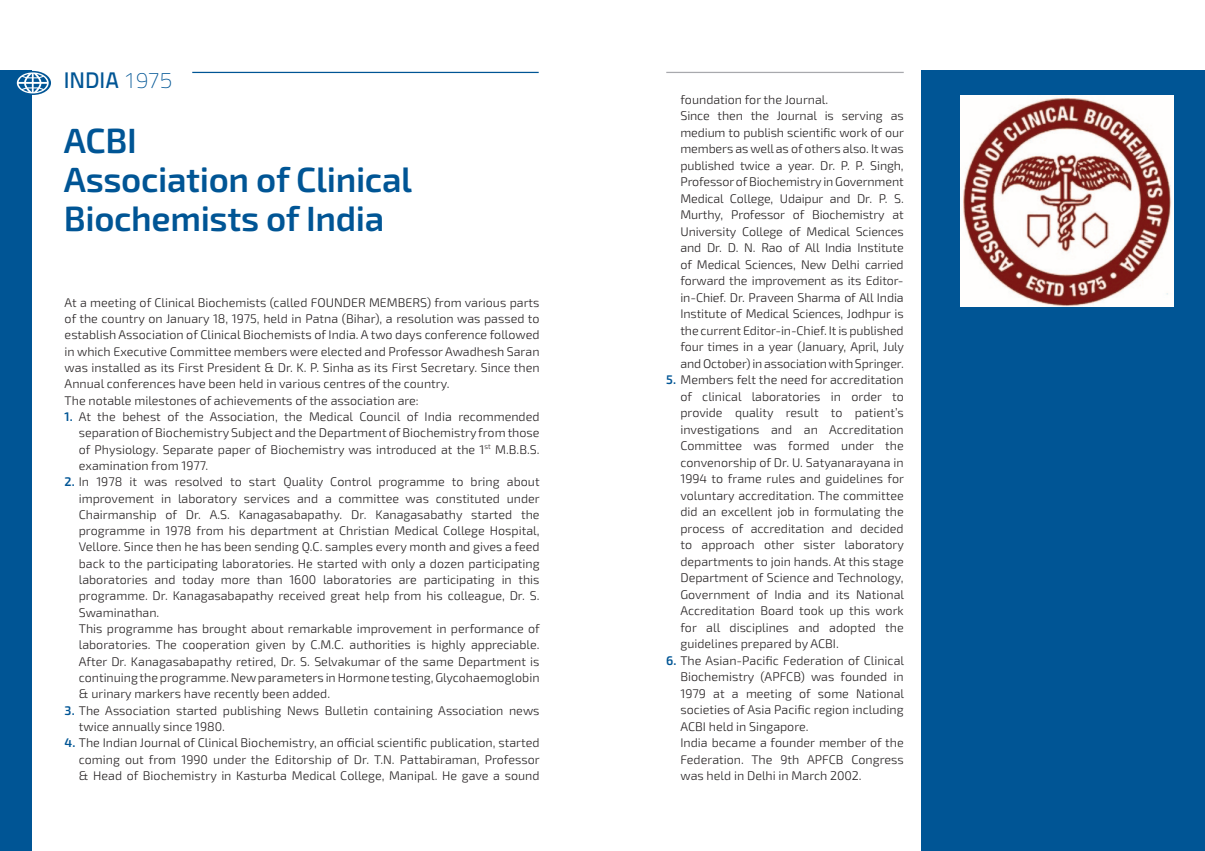
<style>
.page{position:relative;width:1205px;height:851px;background:#fff}
.page>*{position:absolute;margin:0;border:0;box-sizing:border-box;transform-origin:0 0}
.t1{font:600 35px/38.8px "Exo 2.0";letter-spacing:-.01em;color:#005595}
.t2{font:22.5px "Titillium Text 14 L 600 wt";color:#005595}
.t3{font:300 12.5px/16.5px "Exo 2.0";color:#231f20}
.s1{font-family:"Titillium Text 14 L";font-weight:700}
.s2{font-weight:600;color:#005595}
</style>
<div class="page">
<div style="left:921px;top:71px;width:284px;height:779px;background:#005595"></div>
<div style="left:0;top:71px;width:32px;height:779px;background:#005595"></div>
<svg style="left:15px;top:71px;width:36px;height:24px"></svg>
<svg style="left:17px;top:72px;width:32px;height:21px"></svg>
<hr style="left:192px;top:72px;width:347px;height:1px;background:#005595">
<hr style="left:666px;top:72px;width:238px;height:1px;background:#a8a9ad">
<img style="left:960px;top:96px;width:213px;height:210px">
<h2 class="t2" style="left:64px;top:66px;width:110px">INDIA <span class="s1">1975</span></h2>
<h1 class="t1" style="left:64px;top:122px;width:350px">ACBI<br>Association of Clinical<br>Biochemists of India</h1>
<p class="t3" style="left:65px;top:294px;width:476px">At a meeting of Clinical Biochemists (called FOUNDER MEMBERS) from various parts of the country on January 18, 1975, held in Patna (Bihar), a resolution was passed to establish Association of Clinical Biochemists of India. A two days conference followed in which Executive Committee members were elected and Professor Awadhesh Saran was installed as its First President &amp; Dr. K. P. Sinha as its First Secretary. Since then Annual conferences have been held in various centres of the country.<br>The notable milestones of achievements of the association are:</p>
<p class="t3" style="left:79px;top:408px;width:462px;text-align:justify;text-indent:-14px"><span class="s2">1.</span> At the behest of the Association, the Medical Council of India recommended separation of Biochemistry Subject and the Department of Biochemistry from those of Physiology. Separate paper of Biochemistry was introduced at the 1<sup>st</sup> M.B.B.S. examination from 1977.</p>
<p class="t3" style="left:79px;top:474px;width:462px;text-indent:-14px"><span class="s2">2.</span> In 1978 it was resolved to start Quality Control programme to bring about improvement in laboratory services and a committee was constituted under Chairmanship of Dr. A.S. Kanagasabapathy. Dr. Kanagasabathy started the programme in 1978 from his department at Christian Medical College Hospital, Vellore. Since then he has been sending Q.C. samples every month and gives a feed back to the participating laboratories. He started with only a dozen participating laboratories and today more than 1600 laboratories are participating in this programme. Dr. Kanagasabapathy received great help from his colleague, Dr. S.<br>Swaminathan.<br>This programme has brought about remarkable improvement in performance of laboratories. The cooperation given by C.M.C. authorities is highly appreciable.<br>After Dr. Kanagasabapathy retired, Dr. S. Selvakumar of the same Department is continuing the programme. New parameters in Hormone testing, Glycohaemoglobin &amp; urinary markers have recently been added.</p>
<p class="t3" style="left:79px;top:702px;width:462px;text-indent:-14px"><span class="s2">3.</span> The Association started publishing News Bulletin containing Association news twice annually since 1980.</p>
<p class="t3" style="left:79px;top:735px;width:462px;text-align:justify;text-indent:-14px"><span class="s2">4.</span> The Indian Journal of Clinical Biochemistry, an official scientific publication, started coming out from 1990 under the Editorship of Dr. T.N. Pattabiraman, Professor &amp; Head of Biochemistry in Kasturba Medical College, Manipal. He gave a sound</p>
<p class="t3" style="left:680px;top:91px;width:225px">foundation for the Journal.<br>Since then the Journal is serving as medium to publish scientific work of our members as well as of others also. It was published twice a year. Dr. P. P. Singh, Professor of Biochemistry in Government Medical College, Udaipur and Dr. P. S.<br>Murthy, Professor of Biochemistry at University College of Medical Sciences and Dr. D. N. Rao of All India Institute of Medical Sciences, New Delhi carried forward the improvement as its Editor&shy;in-Chief. Dr. Praveen Sharma of All India Institute of Medical Sciences, Jodhpur is the current Editor-in-Chief. It is published four times in a year (January, April, July and October) in association with Springer.</p>
<p class="t3" style="left:680px;top:372px;width:225px;text-align:justify;text-indent:-14px"><span class="s2">5.</span> Members felt the need for accreditation of clinical laboratories in order to provide quality result to patient’s investigations and an Accreditation Committee was formed under the convenorship of Dr. U. Satyanarayana in 1994 to frame rules and guidelines for voluntary accreditation. The committee did an excellent job in formulating the process of accreditation and decided to approach other sister laboratory departments to join hands. At this stage Department of Science and Technology, Government of India and its National Accreditation Board took up this work for all disciplines and adopted the guidelines prepared by ACBI.</p>
<p class="t3" style="left:680px;top:652px;width:225px;text-indent:-14px"><span class="s2">6.</span> The Asian-Pacific Federation of Clinical Biochemistry (APFCB) was founded in 1979 at a meeting of some National societies of Asia Pacific region including ACBI held in Singapore.<br>India became a founder member of the Federation. The 9th APFCB Congress was held in Delhi in March 2002.</p>
</div>
